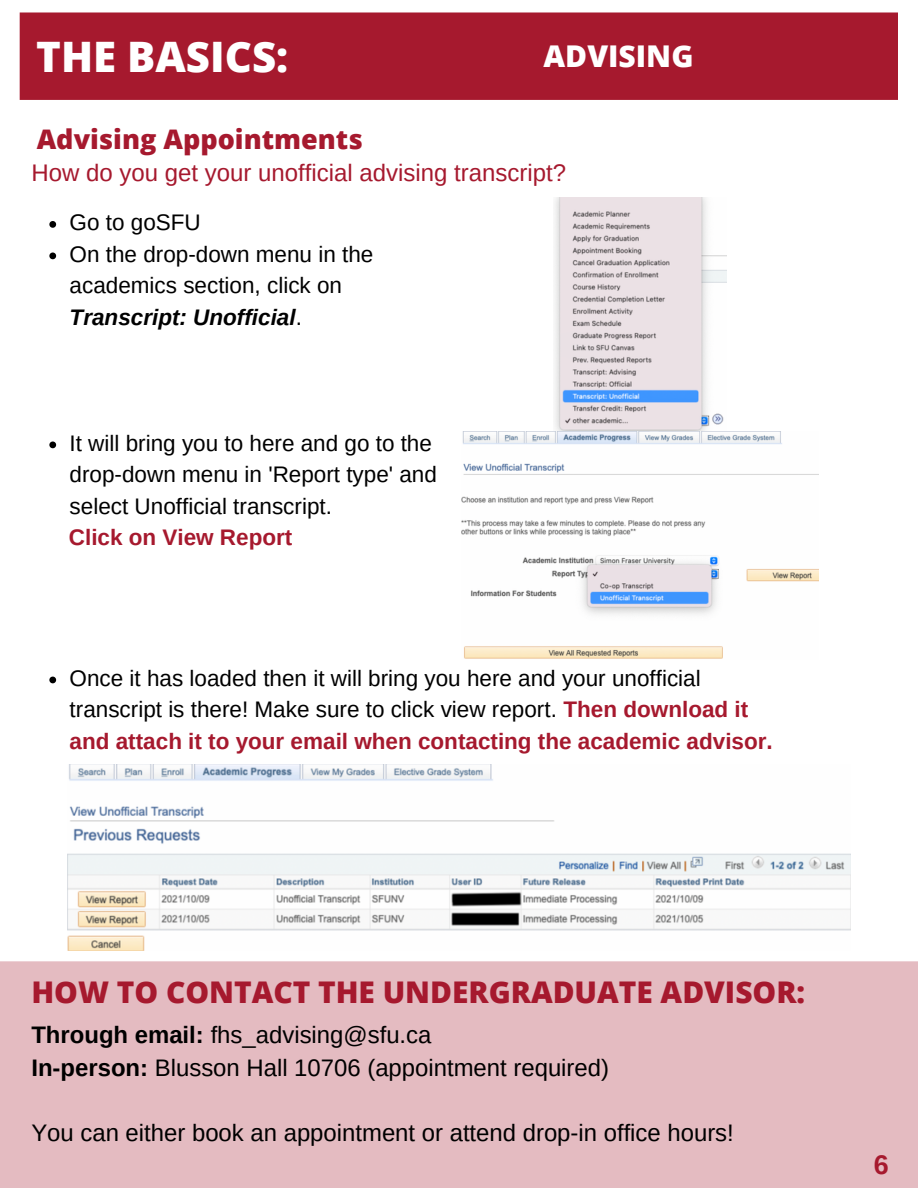
<style>
.page{position:relative;width:918px;height:1188px;background:#fff}
.page>*{position:absolute;margin:0;border:0;box-sizing:border-box;transform-origin:0 0}
.t1{font:800 42px "Open Sans";color:#fff}
.t2{font:800 30px "Open Sans";color:#fff}
.t3{font:800 29.85px "Open Sans";color:#a6192e}
.t4{font:800 27px "Open Sans";color:#a6192e}
.t5{font:700 27px "Arimo";color:#a6192e}
.t6{font:24px "Arimo";color:#a6192e}
.t7{font:23.85px "Arimo";color:#000}
.t8{font:22.5px/31.5px "Arimo";color:#000}
.t9{font:700 22.5px "Arimo";color:#a6192e}
.s1{font-weight:700;font-style:italic}
.s2{font-weight:700;color:#a6192e}
.s3{font-weight:700}
</style>
<div class="page">
<img style="left:554px;top:198px;width:173px;height:234px">
<img style="left:461px;top:432px;width:357px;height:227px">
<img style="left:68px;top:764px;width:783px;height:187px">
<svg style="left:49px;top:221px;width:7px;height:7px"></svg>
<svg style="left:49px;top:253px;width:7px;height:6px"></svg>
<svg style="left:49px;top:442px;width:7px;height:6px"></svg>
<svg style="left:49px;top:677px;width:7px;height:6px"></svg>
<div style="left:0;top:961px;width:918px;height:227px;background:#e4bbc1"></div>
<div style="left:20px;top:12px;width:878px;height:88px;background:#a6192e"></div>
<p class="t1" style="left:36px;top:27px;width:254px">THE BASICS:</p>
<p class="t2" style="left:544px;top:35px;width:151px">ADVISING</p>
<p class="t4" style="left:37px;top:120px;width:328px">Advising Appointments</p>
<p class="t6" style="left:31px;top:159px;width:536px">How do you get your unofficial advising transcript?</p>
<p class="t8" style="left:70px;top:206px;width:133px">Go to goSFU</p>
<p class="t8" style="left:70px;top:238px;width:305px">On the drop-down menu in the academics section, click on<br><span class="s1">Transcript: Unofficial</span>.</p>
<p class="t8" style="left:70px;top:427px;width:369px">It will bring you to here and go to the drop-down menu in 'Report type' and select Unofficial transcript.</p>
<p class="t9" style="left:69px;top:525px;width:225px">Click on View Report</p>
<p class="t8" style="left:70px;top:662px;width:705px">Once it has loaded then it will bring you here and your unofficial transcript is there! Make sure to click view report. <span class="s2">Then download it and attach it to your email when contacting the academic advisor.</span></p>
<p class="t3" style="left:31px;top:971px;width:775px">HOW TO CONTACT THE UNDERGRADUATE ADVISOR:</p>
<p class="t7" style="left:31px;top:1022px;width:402px"><span class="s3">Through email:</span> fhs_advising@sfu.ca</p>
<p class="t7" style="left:31px;top:1054px;width:579px"><span class="s3">In-person:</span> Blusson Hall 10706 (appointment required)</p>
<p class="t7" style="left:31px;top:1120px;width:704px">You can either book an appointment or attend drop-in office hours!</p>
<p class="t5" style="left:874px;top:1150px;width:16px">6</p>
</div>
